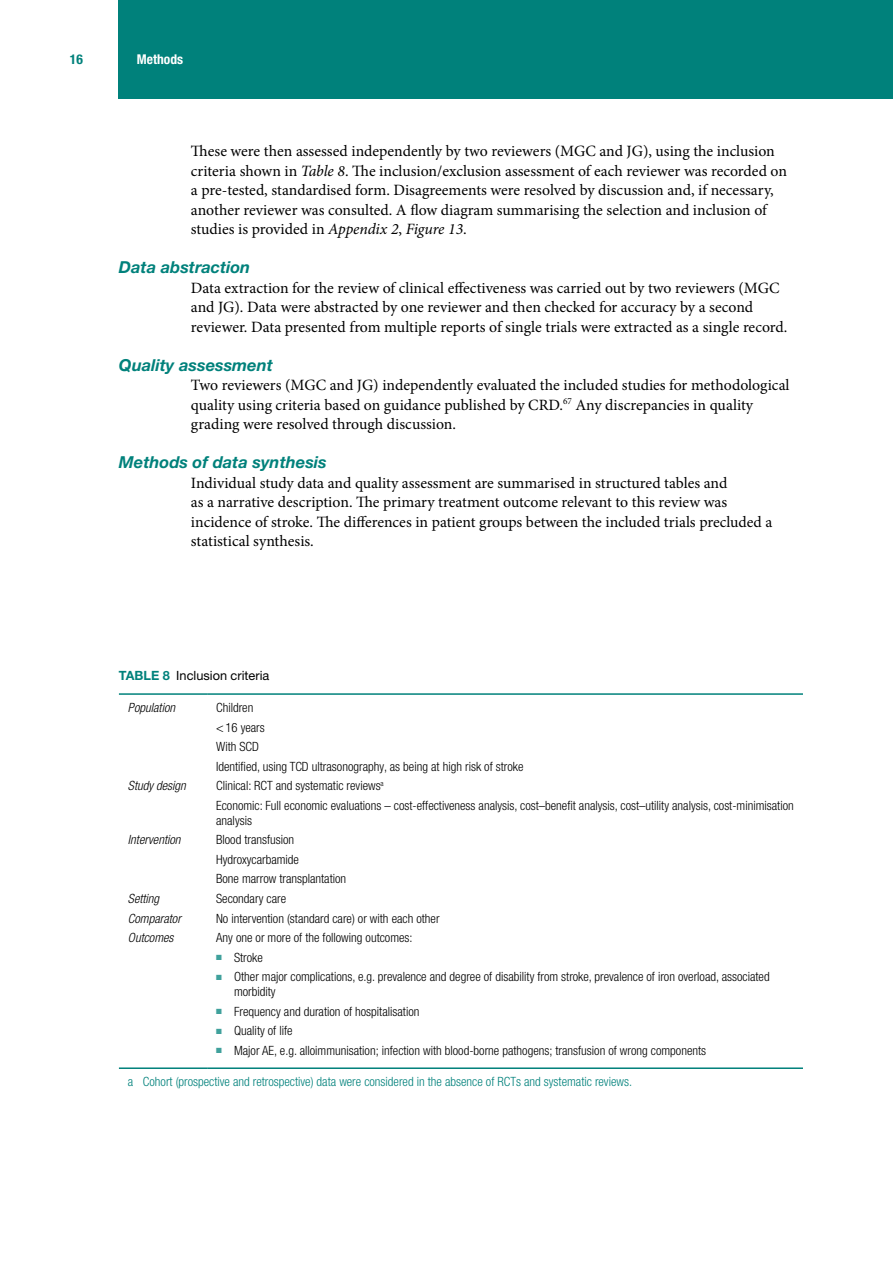
<style>
.page{position:relative;width:893px;height:1263px;background:#fff}
.page>*{position:absolute;margin:0;border:0;box-sizing:border-box;transform-origin:0 0}
.t1{font:italic 700 16.5px "Helvetica Neue LT Pro";color:#00817b}
.t2{font:15.75px/19.5px "Minion Pro";color:#000}
.t3{font:700 condensed 13.5px "Helvetica Neue LT Pro";color:#fff}
.t4{font:700 condensed 13.5px "Helvetica Neue LT Pro";color:#00817b}
.t5{font:300 condensed 12.75px/19.5px "Helvetica Neue LT Pro";color:#000}
.t6{font:300 condensed 12.75px "Helvetica Neue LT Pro";color:#00817b}
.t7{font:italic 300 condensed 12.75px "Helvetica Neue LT Pro";color:#000}
.t8{font:12.75px "Helvetica Neue LT Pro";color:#000}
.s1{font-style:italic}
.s2{font-weight:700;color:#00817b}
.s3{color:#40a19c}
</style>
<div class="page">
<div style="left:119px;top:0;width:774px;height:99px;background:#00817b"></div>
<hr style="left:119px;top:693px;width:88px;height:2px;background:#00817b">
<hr style="left:207px;top:693px;width:596px;height:2px;background:#00817b">
<hr style="left:119px;top:1067px;width:88px;height:2px;background:#00817b">
<hr style="left:207px;top:1067px;width:596px;height:2px;background:#00817b">
<p class="t4" style="left:70px;top:51px;width:14px">16</p>
<p class="t3" style="left:137px;top:51px;width:48px">Methods</p>
<p class="t2" style="left:191px;top:141px;width:598px">These were then assessed independently by two reviewers (MGC and JG), using the inclusion criteria shown in <span class="s1">Table 8</span>. The inclusion/exclusion assessment of each reviewer was recorded on a pre-tested, standardised form. Disagreements were resolved by discussion and, if necessary, another reviewer was consulted. A flow diagram summarising the selection and inclusion of studies is provided in <span class="s1">Appendix 2</span>, <span class="s1">Figure 13</span>.</p>
<p class="t1" style="left:119px;top:257px;width:133px">Data abstraction</p>
<p class="t2" style="left:191px;top:278px;width:598px">Data extraction for the review of clinical effectiveness was carried out by two reviewers (MGC and JG). Data were abstracted by one reviewer and then checked for accuracy by a second reviewer. Data presented from multiple reports of single trials were extracted as a single record.</p>
<p class="t1" style="left:119px;top:354px;width:156px">Quality assessment</p>
<p class="t2" style="left:191px;top:375px;width:600px">Two reviewers (MGC and JG) independently evaluated the included studies for methodological quality using criteria based on guidance published by CRD.<sup>67</sup> Any discrepancies in quality grading were resolved through discussion.</p>
<p class="t1" style="left:119px;top:452px;width:209px">Methods of data synthesis</p>
<p class="t2" style="left:191px;top:473px;width:583px">Individual study data and quality assessment are summarised in structured tables and<br>as a narrative description. The primary treatment outcome relevant to this review was incidence of stroke. The differences in patient groups between the included trials precluded a statistical synthesis.</p>
<p class="t8" style="left:119px;top:667px;width:152px"><span class="s2">TABLE 8</span> Inclusion criteria</p>
<p class="t7" style="left:128px;top:700px;width:49px">Population</p>
<p class="t5" style="left:216px;top:698px;width:309px">Children<br>&lt;16 years<br>With SCD<br>Identified, using TCD ultrasonography, as being at high risk of stroke</p>
<p class="t7" style="left:128px;top:778px;width:60px">Study design</p>
<p class="t5" style="left:216px;top:776px;width:579px">Clinical: RCT and systematic reviews<sup>a<br></sup>Economic: Full economic evaluations – cost-effectiveness analysis, cost–benefit analysis, cost–utility analysis, cost-minimisation</p>
<p class="t5" style="left:216px;top:810px;width:37px">analysis</p>
<p class="t7" style="left:128px;top:832px;width:54px">Intervention</p>
<p class="t5" style="left:216px;top:830px;width:132px">Blood transfusion<br>Hydroxycarbamide<br>Bone marrow transplantation</p>
<p class="t7" style="left:128px;top:891px;width:33px">Setting</p>
<p class="t5" style="left:216px;top:889px;width:72px">Secondary care</p>
<p class="t7" style="left:128px;top:911px;width:54px">Comparator</p>
<p class="t5" style="left:216px;top:908px;width:225px">No intervention (standard care) or with each other</p>
<p class="t7" style="left:128px;top:930px;width:47px">Outcomes</p>
<p class="t5" style="left:216px;top:928px;width:198px">Any one or more of the following outcomes:</p>
<p class="t5" style="left:216px;top:947px;width:48px"><span class="s3">■</span> Stroke</p>
<p class="t5" style="left:234px;top:969px;width:537px;line-height:15px;text-indent:-18px"><span class="s3">■</span> Other major complications, e.g. prevalence and degree of disability from stroke, prevalence of iron overload, associated morbidity</p>
<p class="t5" style="left:216px;top:1001px;width:205px"><span class="s3">■</span> Frequency and duration of hospitalisation</p>
<p class="t5" style="left:216px;top:1021px;width:78px"><span class="s3">■</span> Quality of life</p>
<p class="t5" style="left:216px;top:1040px;width:491px"><span class="s3">■</span> Major AE, e.g. alloimmunisation; infection with blood-borne pathogens; transfusion of wrong components</p>
<p class="t6" style="left:128px;top:1074px;width:506px">a Cohort (prospective and retrospective) data were considered in the absence of RCTs and systematic reviews.</p>
</div>
